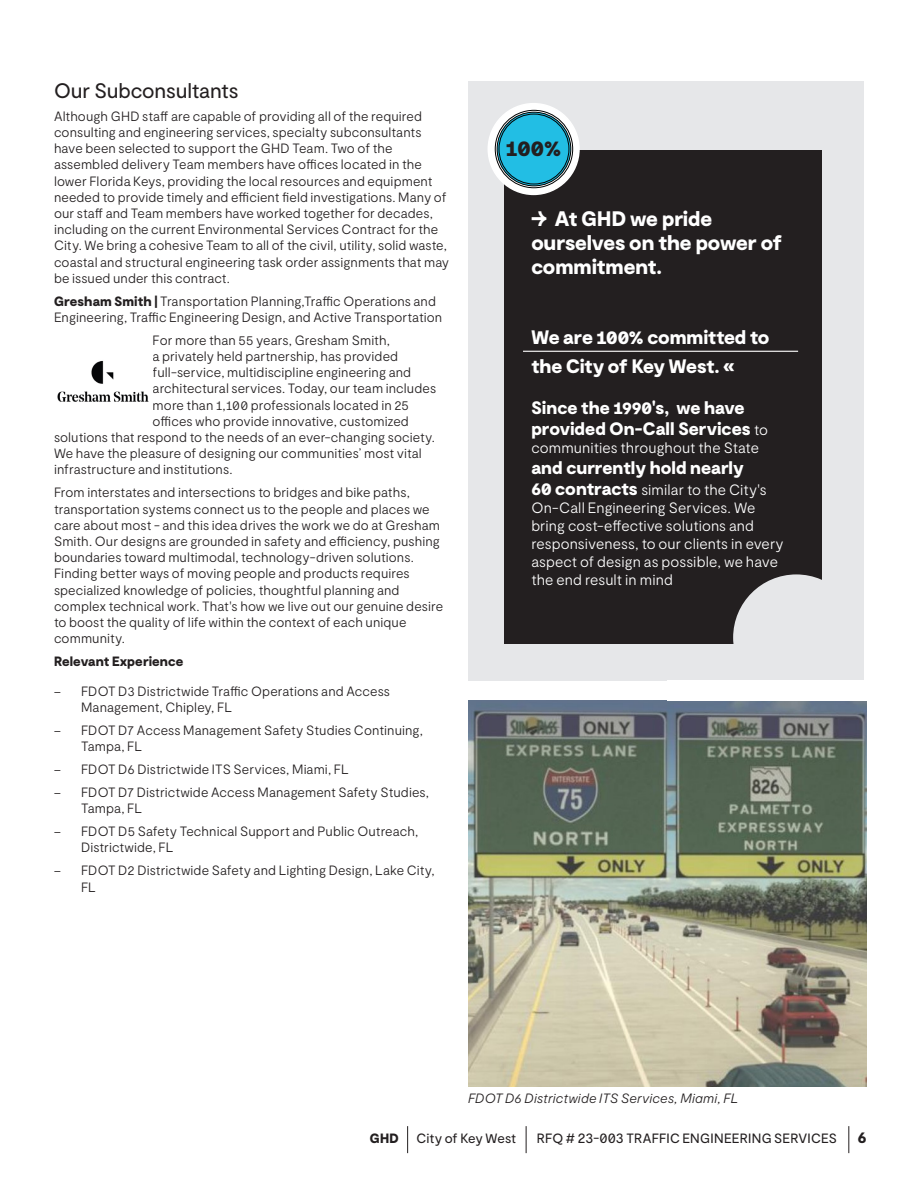
<style>
.page{position:relative;width:918px;height:1188px;background:#fff}
.page>*{position:absolute;margin:0;border:0;box-sizing:border-box;transform-origin:0 0}
.t1{font:22.5px "GHD Moderat Black";color:#231f20}
.Head_2{font:21px/24px "GHD Moderat Black";letter-spacing:-.005em;color:#fff}
.Head_2-2{font:21px "GHD Moderat Regular";letter-spacing:-.005em;color:#231f20}
.Head_2-3{font:19.5px/28.5px "GHD Moderat Black";letter-spacing:-.01em;color:#fff}
.Resume_Head_2{font:18px/21px "GHD Moderat Black";letter-spacing:.005em;color:#fff}
.Resume_Head_2-2{font:15px/18px "GHD Moderat Light";letter-spacing:.005em;color:#fff}
.t2{font:15px "GHD Moderat Black";color:#231f20}
.Body_Text{font:13.5px/16.2px "GHD Moderat Light";letter-spacing:.005em;color:#231f20}
.t3{font:13.5px "GHD Moderat Regular";letter-spacing:.015em;color:#231f20}
.Body_Text-2{font:13.5px "GHD Moderat Light Italic";letter-spacing:.005em;color:#231f20}
.Body_Text-3{font:13.5px "GHD Moderat Black";letter-spacing:.005em;color:#231f20}
.s1{font-family:"GHD Moderat Black"}
.s2{font-family:"Myriad Pro"}
.s3{font-family:"GHD Moderat Light";font-size:15px}
.s4{font-family:"GHD Moderat Black";font-size:18px}
</style>
<div class="page">
<div style="left:468px;top:81px;width:396px;height:599px;background:#e6e7e9"></div>
<div style="left:504px;top:150px;width:318px;height:494px;background:#231f20"></div>
<hr style="left:523px;top:351px;width:275px;height:1px;background:#fff">
<svg style="left:488px;top:104px;width:91px;height:90px;background:#dddede"></svg>
<div style="left:488px;top:103px;width:92px;height:92px;border:2px solid #fff;border-radius:50%"></div>
<div style="left:497px;top:112px;width:74px;height:74px;background:#22bee4;border-radius:50%"></div>
<div style="left:495px;top:110px;width:78px;height:78px;border:1px solid #000;border-radius:50%"></div>
<div style="left:497px;top:112px;width:74px;height:74px;border:1px solid #000;border-radius:50%"></div>
<div style="left:499px;top:114px;width:70px;height:70px;border:1px solid #000;border-radius:50%"></div>
<div style="left:733px;top:574px;width:127px;height:127px;background:#e6e7e9;border-radius:50%"></div>
<img style="left:57px;top:360px;width:92px;height:42px">
<img style="left:468px;top:701px;width:398px;height:385px">
<div style="left:667px;top:680px;width:210px;height:21px;background:#fff"></div>
<svg style="left:407px;top:1126px;width:1px;height:27px"></svg>
<svg style="left:526px;top:1126px;width:1px;height:27px"></svg>
<svg style="left:849px;top:1126px;width:1px;height:27px"></svg>
<p class="Head_2-2" style="left:54px;top:77px;width:186px">Our Subconsultants</p>
<p class="Body_Text" style="left:54px;top:108px;width:397px">Although GHD staff are capable of providing all of the required consulting and engineering services, specialty subconsultants have been selected to support the GHD Team. Two of the assembled delivery Team members have offices located in the lower Florida Keys, providing the local resources and equipment needed to provide timely and efficient field investigations. Many of our staff and Team members have worked together for decades, including on the current Environmental Services Contract for the City. We bring a cohesive Team to all of the civil, utility, solid waste, coastal and structural engineering task order assignments that may be issued under this contract.</p>
<p class="Body_Text" style="left:54px;top:293px;width:390px"><span class="s1">Gresham Smith |</span> Transportation Planning,Traffic Operations and<br>Engineering, Traffic Engineering Design, and Active Transportation</p>
<p class="Body_Text" style="left:153px;top:332px;width:239px">For more than 55 years, Gresham Smith,</p>
<p class="Body_Text" style="left:153px;top:348px;width:247px">a privately held partnership, has provided</p>
<p class="Body_Text" style="left:153px;top:365px;width:260px">full-service, multidiscipline engineering and</p>
<p class="Body_Text" style="left:153px;top:381px;width:285px">architectural services. Today, our team includes</p>
<p class="Body_Text" style="left:153px;top:397px;width:258px">more than 1,100 professionals located in 25</p>
<p class="Body_Text" style="left:153px;top:413px;width:258px">offices who provide innovative, customized</p>
<p class="Body_Text" style="left:54px;top:429px;width:383px">solutions that respond to the needs of an ever-changing society.</p>
<p class="Body_Text" style="left:54px;top:446px;width:369px">We have the pleasure of designing our communities’ most vital</p>
<p class="Body_Text" style="left:54px;top:462px;width:180px">infrastructure and institutions.</p>
<p class="Body_Text" style="left:54px;top:485px;width:391px">From interstates and intersections to bridges and bike paths, transportation systems connect us to the people and places we care about most - and this idea drives the work we do at Gresham Smith. Our designs are grounded in safety and efficiency, pushing boundaries toward multimodal, technology-driven solutions.<br>Finding better ways of moving people and products requires specialized knowledge of policies, thoughtful planning and complex technical work. That's how we live out our genuine desire to boost the quality of life within the context of each unique community.</p>
<p class="Body_Text-3" style="left:54px;top:653px;width:131px">Relevant Experience</p>
<p class="Body_Text" style="left:81px;top:683px;width:311px;text-indent:-27px"><span class="s2">–</span> FDOT D3 Districtwide Traffic Operations and Access<br>Management, Chipley, FL</p>
<p class="Body_Text" style="left:81px;top:722px;width:343px;text-indent:-27px"><span class="s2">–</span> FDOT D7 Access Management Safety Studies Continuing,<br>Tampa, FL</p>
<p class="Body_Text" style="left:54px;top:761px;width:296px"><span class="s2">–</span> FDOT D6 Districtwide ITS Services, Miami, FL</p>
<p class="Body_Text" style="left:81px;top:784px;width:350px;text-indent:-27px"><span class="s2">–</span> FDOT D7 Districtwide Access Management Safety Studies,<br>Tampa, FL</p>
<p class="Body_Text" style="left:81px;top:824px;width:339px;text-indent:-27px"><span class="s2">–</span> FDOT D5 Safety Technical Support and Public Outreach,<br>Districtwide, FL</p>
<p class="Body_Text" style="left:81px;top:863px;width:355px;text-indent:-27px"><span class="s2">–</span> FDOT D2 Districtwide Safety and Lighting Design, Lake City,<br>FL</p>
<p class="t1" style="left:506px;top:134px;width:56px">100%</p>
<p class="Head_2" style="left:531px;top:207px;width:252px">→ At GHD we pride ourselves on the power of commitment.</p>
<p class="Head_2-3" style="left:531px;top:324px;width:240px">We are 100% committed to the City of Key West. «</p>
<p class="Resume_Head_2" style="left:531px;top:398px;width:238px">Since the 1990's, we have provided On-Call Services <span class="s3">to</span></p>
<p class="Resume_Head_2-2" style="left:531px;top:439px;width:229px">communities throughout the State</p>
<p class="Resume_Head_2" style="left:531px;top:458px;width:214px">and currently hold nearly</p>
<p class="Resume_Head_2-2" style="left:531px;top:481px;width:254px"><span class="s4">60 contracts</span> similar to the City's On-Call Engineering Services. We bring cost-effective solutions and responsiveness, to our clients in every aspect of design as possible, we have the end result in mind</p>
<p class="Body_Text-2" style="left:468px;top:1090px;width:272px">FDOT D6 Districtwide ITS Services, Miami, FL</p>
<p class="t3" style="left:370px;top:1130px;width:148px"><span class="s1">GHD</span> City of Key West</p>
<p class="t3" style="left:537px;top:1130px;width:301px">RFQ # 23-003 TRAFFIC ENGINEERING SERVICES</p>
<p class="t2" style="left:858px;top:1128px;width:10px">6</p>
</div>
